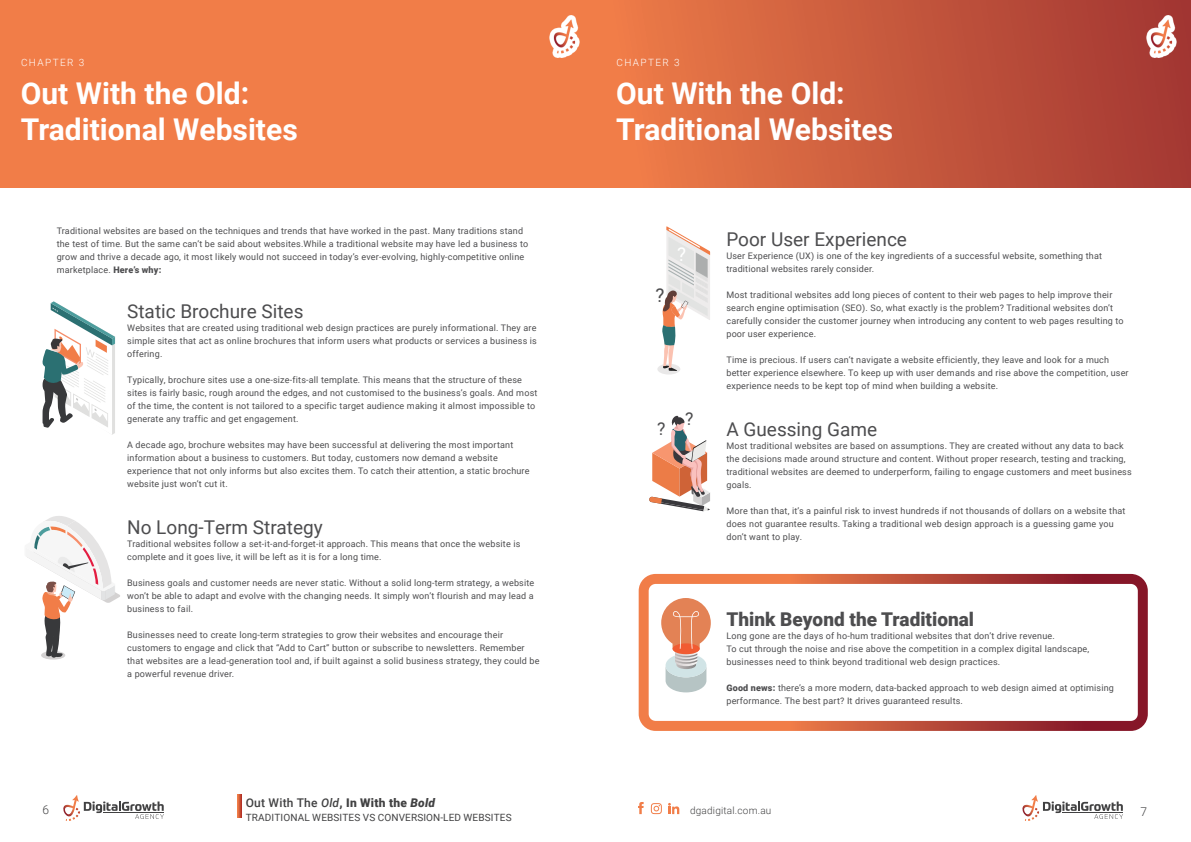
<style>
.page{position:relative;width:1191px;height:842px;background:#fff}
.page>*{position:absolute;margin:0;border:0;box-sizing:border-box;transform-origin:0 0}
.t1{font:700 30px/36px "Roboto";color:#fff}
.t2{font:19px "Roboto";color:#4d4d4f}
.t3{font:900 19px "Roboto";color:#4d4d4f}
.t4{font:19px "Roboto";color:#fff}
.t5{font:17.6px "Roboto";color:#4d4d4f}
.t6{font:500 12px "Roboto";letter-spacing:.02em;color:#414142}
.t7{font:300 12px "Roboto";color:#414142}
.t8{font:10px "Roboto";letter-spacing:.015em;color:#414142}
.t9{font:300 10px "Roboto";letter-spacing:.02em;color:#414142}
.t10{font:300 10px "Roboto";letter-spacing:.14em;color:#fff}
.t11{font:9px/13px "Roboto";letter-spacing:.02em;color:#4d4d4f}
.s1{font-weight:900}
.s2{font-style:italic}
.s3{font-weight:900;font-style:italic}
</style>
<div class="page">
<svg style="left:638px;top:802px;width:5px;height:12px"></svg>
<svg style="left:651px;top:803px;width:11px;height:11px"></svg>
<svg style="left:668px;top:803px;width:11px;height:11px"></svg>
<svg style="left:63px;top:795px;width:101px;height:26px"></svg>
<hr style="left:103px;top:812px;width:61px;height:1px;background:#414142">
<svg style="left:1022px;top:795px;width:101px;height:26px"></svg>
<hr style="left:1062px;top:812px;width:61px;height:1px;background:#414142">
<svg style="left:238px;top:794px;width:3px;height:23px"></svg>
<svg style="left:0;top:0;width:1191px;height:187px;background:#dd6c44"></svg>
<svg style="left:42px;top:301px;width:73px;height:134px"></svg>
<svg style="left:41px;top:651px;width:24px;height:9px"></svg>
<svg style="left:26px;top:516px;width:94px;height:142px"></svg>
<div style="left:657px;top:364px;width:23px;height:11px;background:#e9e8e8;border-radius:50%"></div>
<svg style="left:662px;top:226px;width:48px;height:145px"></svg>
<svg style="left:649px;top:415px;width:61px;height:96px"></svg>
<svg style="left:661px;top:598px;width:50px;height:94px"></svg>
<div style="left:638px;top:574px;width:509px;height:157px;border:10px solid #fff;border-radius:12px"></div>
<p class="t10" style="left:21px;top:55px;width:65px">CHAPTER 3</p>
<p class="t10" style="left:616px;top:55px;width:65px">CHAPTER 3</p>
<h1 class="t1" style="left:21px;top:74px;width:278px">Out With the Old:<br>Traditional Websites</h1>
<h1 class="t1" style="left:616px;top:74px;width:278px">Out With the Old:<br>Traditional Websites</h1>
<p class="t11" style="left:57px;top:224px;width:473px">Traditional websites are based on the techniques and trends that have worked in the past. Many traditions stand the test of time. But the same can’t be said about websites.While a traditional website may have led a business to grow and thrive a decade ago, it most likely would not succeed in today’s ever-evolving, highly-competitive online marketplace. <span class="s1">Here’s why:</span></p>
<h2 class="t2" style="left:127px;top:298px;width:178px">Static Brochure Sites</h2>
<p class="t11" style="left:127px;top:321px;width:411px;text-align:justify">Websites that are created using traditional web design practices are purely informational. They are simple sites that act as online brochures that inform users what products or services a business is offering.</p>
<p class="t11" style="left:127px;top:373px;width:412px">Typically, brochure sites use a one-size-fits-all template. This means that the structure of these sites is fairly basic, rough around the edges, and not customised to the business’s goals. And most of the time, the content is not tailored to a specific target audience making it almost impossible to generate any traffic and get engagement.</p>
<p class="t11" style="left:127px;top:438px;width:404px">A decade ago, brochure websites may have been successful at delivering the most important information about a business to customers. But today, customers now demand a website experience that not only informs but also excites them. To catch their attention, a static brochure website just won’t cut it.</p>
<h2 class="t2" style="left:127px;top:514px;width:197px">No Long-Term Strategy</h2>
<p class="t11" style="left:127px;top:537px;width:395px">Traditional websites follow a set-it-and-forget-it approach. This means that once the website is complete and it goes live, it will be left as it is for a long time.</p>
<p class="t11" style="left:127px;top:576px;width:409px;text-align:justify">Business goals and customer needs are never static. Without a solid long-term strategy, a website won’t be able to adapt and evolve with the changing needs. It simply won’t flourish and may lead a business to fail.</p>
<p class="t11" style="left:127px;top:628px;width:414px">Businesses need to create long-term strategies to grow their websites and encourage their customers to engage and click that “Add to Cart” button or subscribe to newsletters. Remember that websites are a lead-generation tool and, if built against a solid business strategy, they could be a powerful revenue driver.</p>
<h2 class="t2" style="left:655px;top:282px;width:10px">?</h2>
<h2 class="t4" style="left:677px;top:241px;width:10px">?</h2>
<h3 class="t5" style="left:657px;top:416px;width:10px">?</h3>
<h3 class="t5" style="left:685px;top:406px;width:10px">?</h3>
<h2 class="t2" style="left:726px;top:226px;width:182px">Poor User Experience</h2>
<p class="t11" style="left:726px;top:249px;width:377px">User Experience (UX) is one of the key ingredients of a successful website, something that traditional websites rarely consider.</p>
<p class="t11" style="left:726px;top:288px;width:399px">Most traditional websites add long pieces of content to their web pages to help improve their search engine optimisation (SEO). So, what exactly is the problem? Traditional websites don’t carefully consider the customer journey when introducing any content to web pages resulting to poor user experience.</p>
<p class="t11" style="left:726px;top:353px;width:404px">Time is precious. If users can’t navigate a website efficiently, they leave and look for a much better experience elsewhere. To keep up with user demands and rise above the competition, user experience needs to be kept top of mind when building a website.</p>
<h2 class="t2" style="left:726px;top:416px;width:152px">A Guessing Game</h2>
<p class="t11" style="left:726px;top:439px;width:407px">Most traditional websites are based on assumptions. They are created without any data to back the decisions made around structure and content. Without proper research, testing and tracking, traditional websites are deemed to underperform, failing to engage customers and meet business goals.</p>
<p class="t11" style="left:726px;top:504px;width:400px">More than that, it’s a painful risk to invest hundreds if not thousands of dollars on a website that does not guarantee results. Taking a traditional web design approach is a guessing game you don’t want to play.</p>
<h2 class="t3" style="left:726px;top:606px;width:249px">Think Beyond the Traditional</h2>
<p class="t11" style="left:726px;top:629px;width:364px">Long gone are the days of ho-hum traditional websites that don’t drive revenue.<br>To cut through the noise and rise above the competition in a complex digital landscape, businesses need to think beyond traditional web design practices.</p>
<p class="t11" style="left:726px;top:681px;width:389px"><span class="s1">Good news:</span> there’s a more modern, data-backed approach to web design aimed at optimising performance. The best part? It drives guaranteed results.</p>
<h3 class="t6" style="left:246px;top:794px;width:191px">Out With The <span class="s2">Old</span><span class="s1">, In With the</span> <span class="s3">Bold</span></h3>
<p class="t8" style="left:246px;top:810px;width:267px">TRADITIONAL WEBSITES VS CONVERSION-LED WEBSITES</p>
<h3 class="t7" style="left:43px;top:801px;width:8px">6</h3>
<p class="t9" style="left:690px;top:803px;width:83px">dgadigital.com.au</p>
<h3 class="t7" style="left:1140px;top:803px;width:8px">7</h3>
</div>
